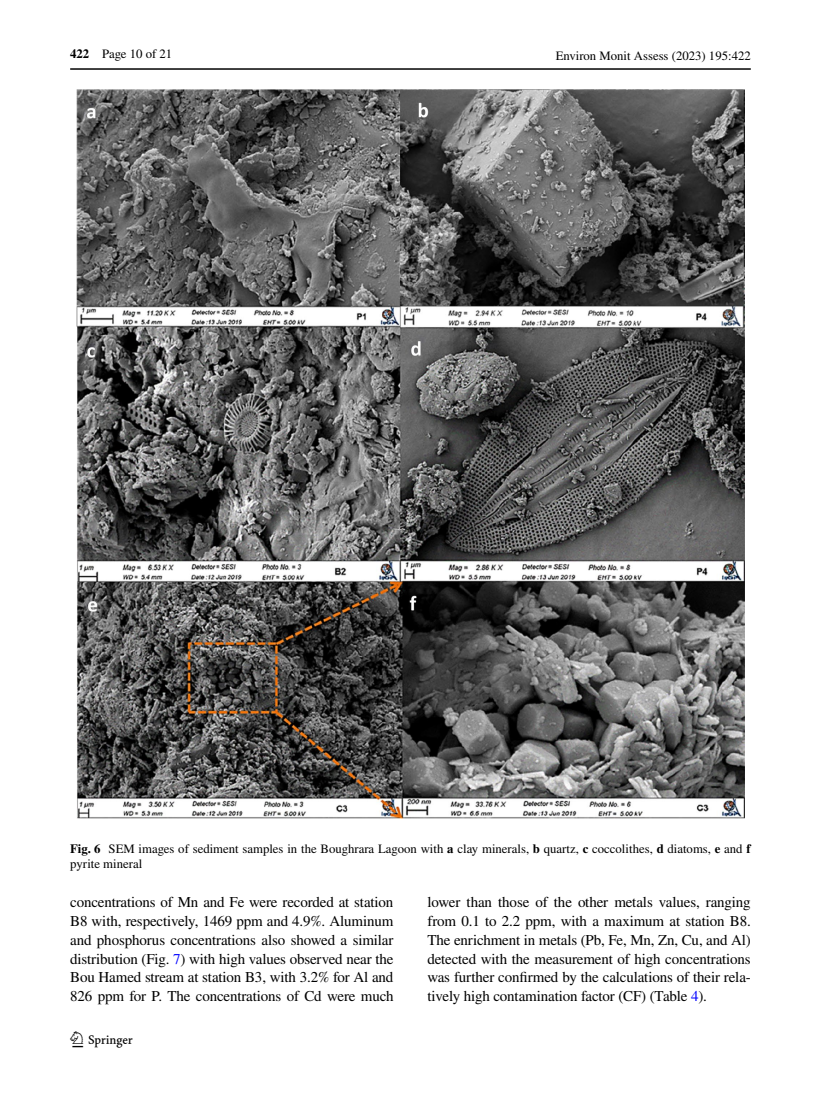
<style>
.page{position:relative;width:821px;height:1106px;background:#fff}
.page>*{position:absolute;margin:0;border:0;box-sizing:border-box;transform-origin:0 0}
.t1{font:22.5px "Springnew Regular 2";color:#000}
.t2{font:15px/18.8px "STIX";letter-spacing:-.01em;color:#000;text-align:justify}
.t3{font:12.75px/15px "STIX";color:#000}
.s1{font-weight:700}
.s2{color:#00f}
</style>
<div class="page">
<hr style="left:70px;top:68px;width:680px;height:2px;background:#000">
<img style="left:77px;top:89px;width:667px;height:729px">
<p class="t3" style="left:70px;top:47px;width:104px"><span class="s1">422</span> Page 10 of 21</p>
<p class="t3" style="left:555px;top:49px;width:197px">Environ Monit Assess (2023) 195:422</p>
<p class="t3" style="left:70px;top:842px;width:682px"><span class="s1">Fig. 6</span> SEM images of sediment samples in the Boughrara Lagoon with <span class="s1">a</span> clay minerals, <span class="s1">b</span> quartz, <span class="s1">c</span> coccolithes, <span class="s1">d</span> diatoms, <span class="s1">e</span> and <span class="s1">f </span>pyrite mineral</p>
<p class="t2" style="left:70px;top:894px;width:325px">concentrations of Mn and Fe were recorded at station B8 with, respectively, 1469 ppm and 4.9%. Aluminum and phosphorus concentrations also showed a similar distribution (Fig. <span class="s2">7</span>) with high values observed near the Bou Hamed stream at station B3, with 3.2% for Al and 826 ppm for P. The concentrations of Cd were much</p>
<p class="t2" style="left:427px;top:894px;width:325px">lower than those of the other metals values, ranging from 0.1 to 2.2 ppm, with a maximum at station B8.<br>The enrichment in metals (Pb, Fe, Mn, Zn, Cu, and Al) detected with the measurement of high concentrations was further confirmed by the calculations of their rela&shy;tively high contamination factor (CF) (Table <span class="s2">4</span>).</p>
<h1 class="t1" style="left:72px;top:1031px;width:62px">1 3</h1>
</div>
